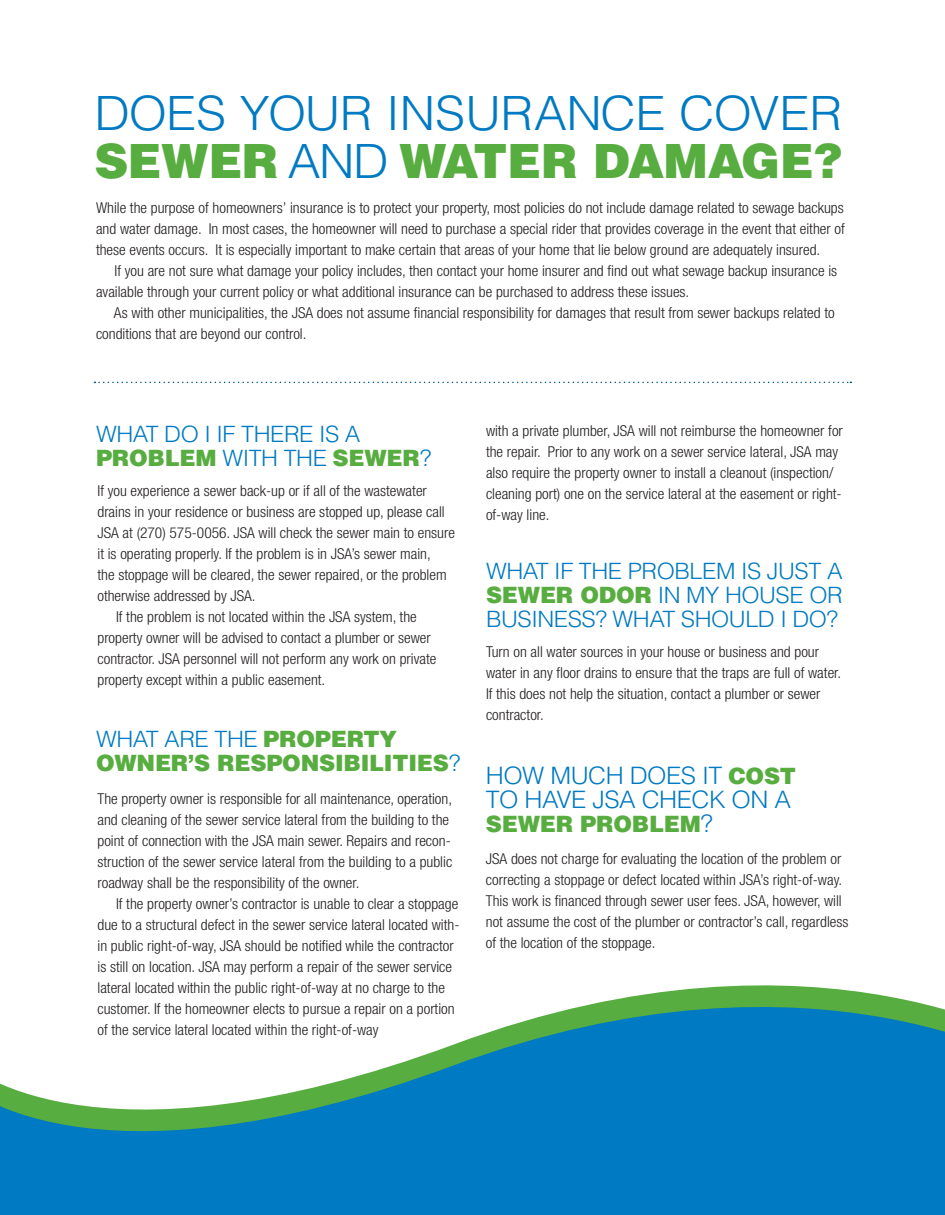
<style>
.page{position:relative;width:945px;height:1215px;background:#fff}
.page>*{position:absolute;margin:0;border:0;box-sizing:border-box;transform-origin:0 0}
.t1{font:300 47.25px "Helvetica";letter-spacing:-.01em;color:#007ac2;scale:1.04 1}
.t2{font:900 47.25px "Helvetica";letter-spacing:-.01em;color:#58ad40}
.t3{font:300 24px "Helvetica";letter-spacing:-.02em;color:#007ac2;scale:1.04 1}
.t4{font:300 22.5px/24px "Helvetica";letter-spacing:-.02em;color:#007ac2;text-align:justify;scale:1.04 1}
.t5{font:900 22.5px/24px "Helvetica";letter-spacing:-.01em;color:#58ad40}
.t6{font:300 condensed 15px/21px "Helvetica Neue";color:#231f20}
.s1{font-weight:300;color:#007ac2}
.s2{font-weight:900;color:#58ad40}
.s3{font-weight:900;font-size:22.5px;color:#58ad40}
.s4{font-weight:300;font-size:24px;color:#007ac2}
</style>
<div class="page">
<div style="left:0;top:1202px;width:945px;height:13px;background:#007ac2"></div>
<div style="left:0;top:1180px;width:945px;height:22px;background:#007ac2"></div>
<svg style="left:0;top:985px;width:945px;height:195px;fill:#007ac2"></svg>
<svg style="left:94px;top:382px;width:757px;height:1px"></svg>
<p class="t1" style="left:94px;top:84px;width:721px">DOES YOUR INSURANCE COVER</p>
<p class="t2" style="left:94px;top:130px;width:750px">SEWER <span class="s1">AND</span> WATER DAMAGE?</p>
<p class="t6" style="left:96px;top:198px;width:750px;text-align:justify">While the purpose of homeowners’ insurance is to protect your property, most policies do not include damage related to sewage backups and water damage. In most cases, the homeowner will need to purchase a special rider that provides coverage in the event that either of these events occurs. It is especially important to make certain that areas of your home that lie below ground are adequately insured.</p>
<p class="t6" style="left:96px;top:261px;width:743px;text-indent:19px">If you are not sure what damage your policy includes, then contact your home insurer and find out what sewage backup insurance is available through your current policy or what additional insurance can be purchased to address these issues.</p>
<p class="t6" style="left:96px;top:303px;width:740px;text-indent:18px">As with other municipalities, the JSA does not assume financial responsibility for damages that result from sewer backups related to conditions that are beyond our control.</p>
<p class="t4" style="left:96px;top:422px;width:256px">WHAT DO I IF THERE IS A</p>
<p class="t5" style="left:96px;top:445px;width:337px">PROBLEM <span class="s1">WITH THE</span> SEWER<span class="s1">?</span></p>
<p class="t6" style="left:98px;top:480px;width:359px">If you experience a sewer back-up or if all of the wastewater drains in your residence or business are stopped up, please call JSA at (270) 575-0056. JSA will check the sewer main to ensure it is operating properly. If the problem is in JSA’s sewer main,<br>the stoppage will be cleared, the sewer repaired, or the problem otherwise addressed by JSA.</p>
<p class="t6" style="left:98px;top:606px;width:340px;text-indent:19px">If the problem is not located within the JSA system, the property owner will be advised to contact a plumber or sewer contractor. JSA personnel will not perform any work on private property except within a public easement.</p>
<p class="t5" style="left:96px;top:727px;width:366px"><span class="s1">WHAT ARE THE</span> PROPERTY<br>OWNER’S RESPONSIBILITIES<span class="s1">?</span></p>
<p class="t6" style="left:98px;top:788px;width:356px">The property owner is responsible for all maintenance, operation, and cleaning of the sewer service lateral from the building to the point of connection with the JSA main sewer. Repairs and recon&shy;struction of the sewer service lateral from the building to a public roadway shall be the responsibility of the owner.</p>
<p class="t6" style="left:98px;top:893px;width:364px;text-indent:19px">If the property owner’s contractor is unable to clear a stoppage due to a structural defect in the sewer service lateral located with&shy;in public right-of-way, JSA should be notified while the contractor is still on location. JSA may perform a repair of the sewer service</p>
<p class="t6" style="left:98px;top:977px;width:349px">lateral located within the public right-of-way at no charge to the</p>
<p class="t6" style="left:98px;top:998px;width:359px">customer. If the homeowner elects to pursue a repair on a portion of the service lateral located within the right-of-way</p>
<p class="t6" style="left:486px;top:420px;width:358px">with a private plumber, JSA will not reimburse the homeowner for the repair. Prior to any work on a sewer service lateral, JSA may also require the property owner to install a cleanout (inspection/ cleaning port) one on the service lateral at the easement or right&shy;of-way line.</p>
<p class="t4" style="left:486px;top:559px;width:344px">WHAT IF THE PROBLEM IS JUST A <span class="s2">SEWER ODOR</span> IN MY HOUSE OR BUSINESS? WHAT SHOULD I DO?</p>
<p class="t6" style="left:486px;top:641px;width:357px">Turn on all water sources in your house or business and pour water in any floor drains to ensure that the traps are full of water.<br>If this does not help the situation, contact a plumber or sewer contractor.</p>
<p class="t3" style="left:486px;top:761px;width:300px">HOW MUCH DOES IT <span class="s3">COST</span></p>
<p class="t3" style="left:486px;top:785px;width:295px">TO HAVE JSA CHECK ON A</p>
<p class="t5" style="left:486px;top:812px;width:229px">SEWER PROBLEM<span class="s4">?</span></p>
<p class="t6" style="left:486px;top:848px;width:364px">JSA does not charge for evaluating the location of the problem or correcting a stoppage or defect located within JSA’s right-of-way.<br>This work is financed through sewer user fees. JSA, however, will not assume the cost of the plumber or contractor’s call, regardless of the location of the stoppage.</p>
</div>
